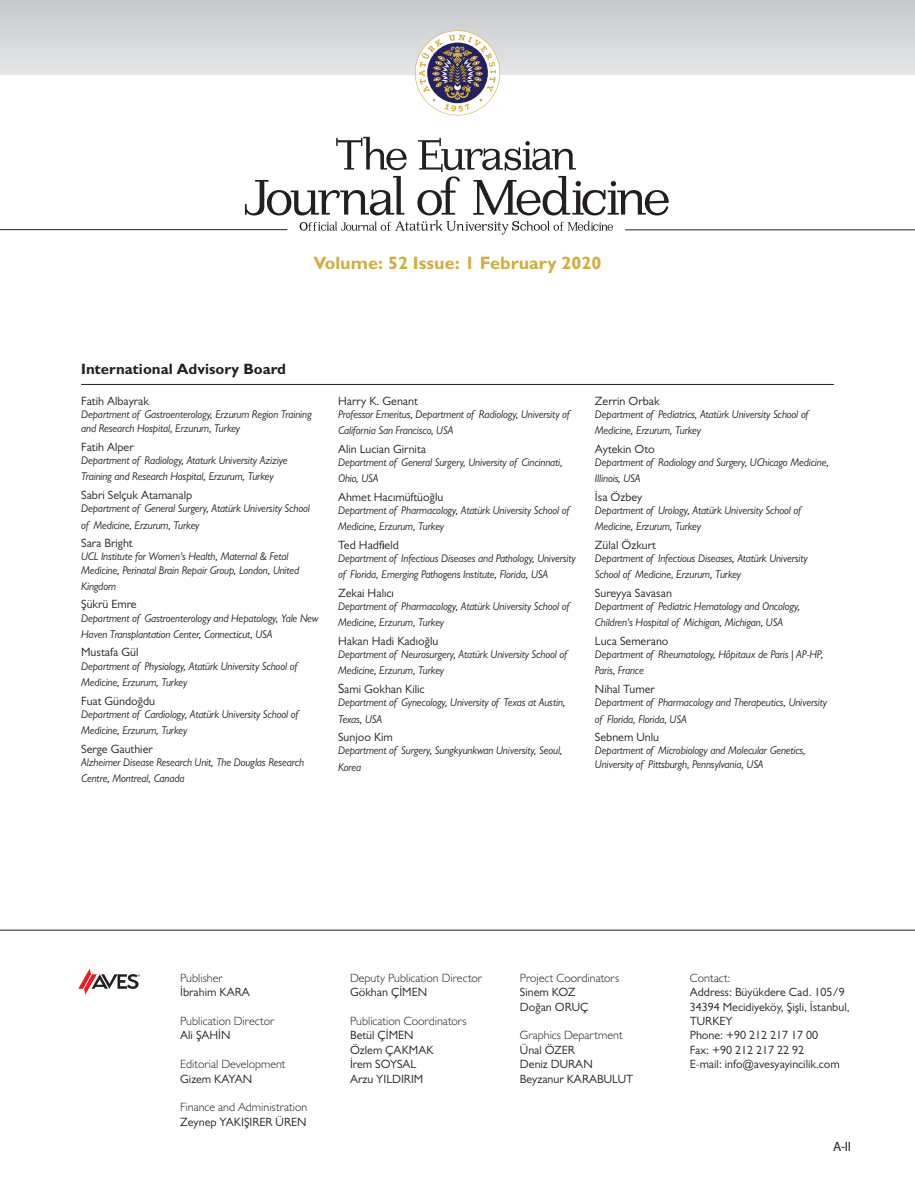
<style>
.page{position:relative;width:915px;height:1191px;background:#fff}
.page>*{position:absolute;margin:0;border:0;box-sizing:border-box;transform-origin:0 0}
.t1{font:700 18px "Gill Sans MT Pro";color:#d1ae3c}
.t2{font:700 15px "Gill Sans MT Pro";color:#231f20}
.t3{font:13.5px "Myriad Pro";color:#231f20}
.t4{font:12px/14.4px "Gill Sans MT Pro";color:#231f20}
.t5{font:300 12px "Gill Sans MT Pro";color:#231f20}
.t6{font:italic 11.25px/16.2px "Gill Sans MT Pro";letter-spacing:-.01em;color:#231f20;scale:.96 1}
.s1{font-size:13.5px}
</style>
<div class="page">
<div style="left:0;top:0;width:914px;height:75px;background:linear-gradient(to bottom,#c7c8ca,#e6e7e9)"></div>
<svg style="left:415px;top:30px;width:85px;height:85px"></svg>
<hr style="left:0;top:229px;width:287px;height:1px;background:#231f20">
<hr style="left:625px;top:230px;width:289px;height:1px;background:#231f20">
<svg style="left:245px;top:137px;width:423px;height:98px"></svg>
<svg style="left:78px;top:968px;width:62px;height:26px"></svg>
<hr style="left:81px;top:384px;width:752px;height:1px;background:#231f20">
<hr style="left:0;top:929px;width:914px;height:1px;background:#231f20">
<p class="t1" style="left:313px;top:251px;width:289px">Volume: 52 Issue: 1 February 2020</p>
<p class="t2" style="left:81px;top:360px;width:206px">International Advisory Board</p>
<p class="t4" style="left:81px;top:393px;width:69px">Fatih Albayrak</p>
<p class="t6" style="left:81px;top:407px;width:241px;line-height:14.4px">Department of Gastroenterology, Erzurum Region Training and Research Hospital, Erzurum, Turkey</p>
<p class="t4" style="left:81px;top:439px;width:54px">Fatih Alper</p>
<p class="t6" style="left:81px;top:452px;width:216px">Department of Radiology, Ataturk University Aziziye<br>Training and Research Hospital, Erzurum, Turkey</p>
<p class="t4" style="left:81px;top:487px;width:113px">Sabri Selçuk Atamanalp</p>
<p class="t6" style="left:81px;top:500px;width:240px">Department of General Surgery, Atatürk University School of Medicine, Erzurum, Turkey</p>
<p class="t4" style="left:81px;top:535px;width:53px">Sara Bright</p>
<p class="t6" style="left:81px;top:550px;width:229px;line-height:13.5px">UCL Institute for Women's Health, Maternal &amp; Fetal<br>Medicine, Perinatal Brain Repair Group, London, United</p>
<p class="t6" style="left:81px;top:578px;width:38px">Kingdom</p>
<p class="t4" style="left:81px;top:597px;width:57px">Şükrü Emre</p>
<p class="t6" style="left:81px;top:610px;width:249px">Department of Gastroenterology and Hepatology, Yale New<br>Haven Transplantation Center, Connecticut, USA</p>
<p class="t4" style="left:81px;top:645px;width:59px">Mustafa Gül</p>
<p class="t6" style="left:81px;top:658px;width:226px">Department of Physiology, Atatürk University School of<br>Medicine, Erzurum, Turkey</p>
<p class="t4" style="left:81px;top:693px;width:75px">Fuat Gündoğdu</p>
<p class="t6" style="left:81px;top:706px;width:227px">Department of Cardiology, Atatürk University School of<br>Medicine, Erzurum, Turkey</p>
<p class="t4" style="left:81px;top:741px;width:73px">Serge Gauthier</p>
<p class="t6" style="left:81px;top:754px;width:233px">Alzheimer Disease Research Unit, The Douglas Research<br>Centre, Montreal, Canada</p>
<p class="t4" style="left:338px;top:393px;width:81px">Harry K. Genant</p>
<p class="t6" style="left:338px;top:406px;width:242px">Professor Emeritus, Department of Radiology, University of<br>California San Francisco, USA</p>
<p class="t4" style="left:338px;top:441px;width:89px">Alin Lucian Girnita</p>
<p class="t6" style="left:338px;top:454px;width:235px">Department of General Surgery, University of Cincinnati,<br>Ohio, USA</p>
<p class="t4" style="left:338px;top:489px;width:107px">Ahmet Hacımüftüoğlu</p>
<p class="t6" style="left:338px;top:502px;width:242px">Department of Pharmacology, Atatürk University School of<br>Medicine, Erzurum, Turkey</p>
<p class="t4" style="left:338px;top:537px;width:62px">Ted Hadfield</p>
<p class="t6" style="left:338px;top:550px;width:249px">Department of Infectious Diseases and Pathology, University of Florida, Emerging Pathogens Institute, Florida, USA</p>
<p class="t4" style="left:338px;top:585px;width:57px">Zekai Halıcı</p>
<p class="t6" style="left:338px;top:598px;width:242px">Department of Pharmacology, Atatürk University School of<br>Medicine, Erzurum, Turkey</p>
<p class="t4" style="left:338px;top:633px;width:102px">Hakan Hadi Kadıoğlu</p>
<p class="t6" style="left:338px;top:646px;width:240px">Department of Neurosurgery, Atatürk University School of<br>Medicine, Erzurum, Turkey</p>
<p class="t4" style="left:338px;top:681px;width:88px"><span class="s1">S</span>ami Gokhan Kilic</p>
<p class="t6" style="left:338px;top:694px;width:238px">Department of Gynecology, University of Texas at Austin,<br>Texas, USA</p>
<p class="t4" style="left:338px;top:729px;width:56px">Sunjoo Kim</p>
<p class="t6" style="left:338px;top:742px;width:235px">Department of Surgery, Sungkyunkwan University, Seoul,<br>Korea</p>
<p class="t4" style="left:594px;top:393px;width:66px">Zerrin Orbak</p>
<p class="t6" style="left:594px;top:406px;width:224px">Department of Pediatrics, Atatürk University School of<br>Medicine, Erzurum, Turkey</p>
<p class="t4" style="left:594px;top:441px;width:61px">Aytekin Oto</p>
<p class="t6" style="left:594px;top:454px;width:245px">Department of Radiology and Surgery, UChicago Medicine,<br>Illinois, USA</p>
<p class="t4" style="left:594px;top:489px;width:49px">İsa Özbey</p>
<p class="t6" style="left:594px;top:502px;width:216px">Department of Urology, Atatürk University School of<br>Medicine, Erzurum, Turkey</p>
<p class="t4" style="left:594px;top:537px;width:63px">Zülal Özkurt</p>
<p class="t6" style="left:594px;top:550px;width:223px">Department of Infectious Diseases, Atatürk University<br>School of Medicine, Erzurum, Turkey</p>
<p class="t4" style="left:594px;top:585px;width:78px">Sureyya Savasan</p>
<p class="t6" style="left:594px;top:598px;width:215px">Department of Pediatric Hematology and Oncology,<br>Children's Hospital of Michigan, Michigan, USA</p>
<p class="t4" style="left:594px;top:633px;width:75px">Luca Semerano</p>
<p class="t6" style="left:594px;top:646px;width:239px">Department of Rheumatology, Hôpitaux de Paris | AP-HP,<br>Paris, France</p>
<p class="t4" style="left:594px;top:681px;width:61px">Nihal Tumer</p>
<p class="t6" style="left:594px;top:694px;width:243px">Department of Pharmacology and Therapeutics, University of Florida, Florida, USA</p>
<p class="t4" style="left:594px;top:729px;width:65px">Sebnem Unlu</p>
<p class="t6" style="left:594px;top:743px;width:221px;line-height:13.5px">Department of Microbiology and Molecular Genetics,<br>University of Pittsburgh, Pennsylvania, USA</p>
<p class="t5" style="left:180px;top:970px;width:44px">Publisher</p>
<p class="t4" style="left:180px;top:985px;width:71px">İbrahim KARA</p>
<p class="t5" style="left:180px;top:1013px;width:96px">Publication Director</p>
<p class="t4" style="left:180px;top:1028px;width:52px">Ali ŞAHİN</p>
<p class="t5" style="left:180px;top:1057px;width:107px">Editorial Development</p>
<p class="t4" style="left:180px;top:1071px;width:74px">Gizem KAYAN</p>
<p class="t5" style="left:180px;top:1100px;width:129px">Finance and Administration</p>
<p class="t4" style="left:180px;top:1114px;width:128px">Zeynep YAKIŞIRER ÜREN</p>
<p class="t5" style="left:350px;top:970px;width:134px">Deputy Publication Director</p>
<p class="t4" style="left:350px;top:985px;width:78px">Gökhan ÇİMEN</p>
<p class="t5" style="left:350px;top:1013px;width:118px">Publication Coordinators</p>
<p class="t4" style="left:350px;top:1028px;width:65px">Betül ÇİMEN</p>
<p class="t4" style="left:350px;top:1042px;width:85px">Özlem ÇAKMAK</p>
<p class="t4" style="left:350px;top:1057px;width:68px">İrem SOYSAL</p>
<p class="t4" style="left:350px;top:1071px;width:75px">Arzu YILDIRIM</p>
<p class="t5" style="left:519px;top:970px;width:101px">Project Coordinators</p>
<p class="t4" style="left:519px;top:985px;width:57px">Sinem KOZ</p>
<p class="t4" style="left:519px;top:999px;width:70px">Doğan ORUÇ</p>
<p class="t5" style="left:519px;top:1028px;width:104px">Graphics Department</p>
<p class="t4" style="left:519px;top:1042px;width:56px">Ünal ÖZER</p>
<p class="t4" style="left:519px;top:1057px;width:74px">Deniz DURAN</p>
<p class="t4" style="left:519px;top:1071px;width:115px">Beyzanur KARABULUT</p>
<p class="t5" style="left:689px;top:970px;width:42px">Contact:</p>
<p class="t4" style="left:689px;top:985px;width:161px">Address: Büyükdere Cad. 105/9<br>34394 Mecidiyeköy, Şişli, İstanbul,<br>TURKEY</p>
<p class="t4" style="left:689px;top:1028px;width:130px">Phone: +90 212 217 17 00</p>
<p class="t4" style="left:689px;top:1042px;width:116px">Fax: +90 212 217 22 92</p>
<p class="t4" style="left:689px;top:1057px;width:151px">E-mail: info@avesyayincilik.com</p>
<p class="t3" style="left:832px;top:1137px;width:20px">A-II</p>
</div>
